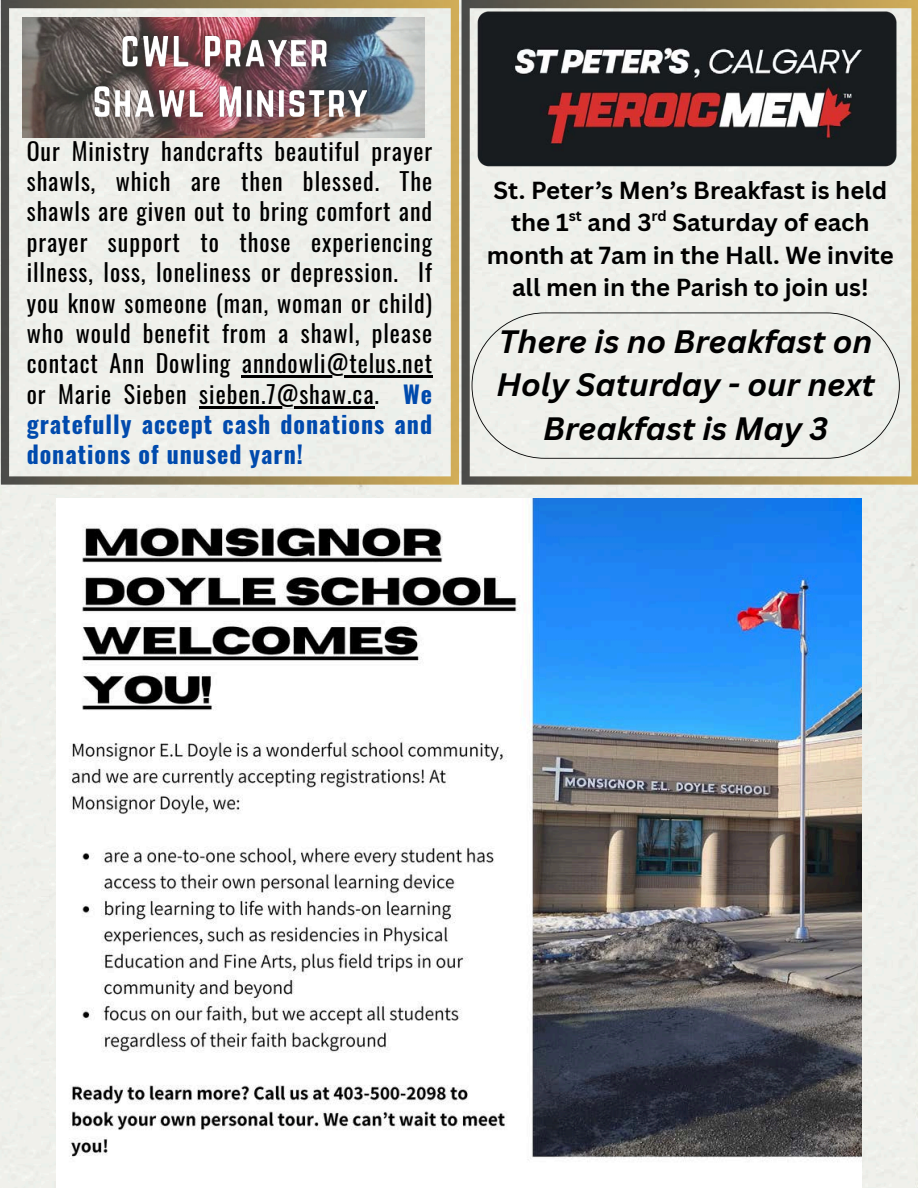
<style>
.page{position:relative;width:918px;height:1188px;background:#f0f0eb}
.page>*{position:absolute;margin:0;border:0;box-sizing:border-box;transform-origin:0 0}
.t1{font:italic 700 31.5px/43.8px "Canva Sans";color:#000;text-align:center}
.t2{font:24px/30.3px "Oswald";letter-spacing:.04em;color:#000;text-align:justify}
.t3{font:700 24px/32.7px "Canva Sans";color:#000;text-align:center}
.t4{font:700 24px/30.3px "Oswald";letter-spacing:.04em;color:#004aad;text-align:justify}
.t5{font:700 14.4px "Canva Sans";color:#000}
.s1{font-weight:400;color:#000}
</style>
<div class="page">
<svg style="left:1px;top:0;width:458px;height:485px;background:#e5e4dc"></svg>
<img style="left:23px;top:17px;width:402px;height:120px">
<img style="left:84px;top:26px;width:295px;height:104px">
<hr style="left:242px;top:376px;width:191px;height:2px;background:#000">
<hr style="left:199px;top:406px;width:176px;height:2px;background:#000">
<img style="left:57px;top:499px;width:804px;height:689px">
<svg style="left:462px;top:0;width:456px;height:485px;background:#9c9792"></svg>
<div style="left:472px;top:312px;width:428px;height:147px;background:#f0f0eb"></div>
<p class="t2" style="left:27px;top:135px;width:407px">Our Ministry handcrafts beautiful prayer shawls, which are then blessed. The shawls are given out to bring comfort and prayer support to those experiencing illness, loss, loneliness or depression. If you know someone (man, woman or child) who would benefit from a shawl, please contact Ann Dowling</p>
<p class="t2" style="left:242px;top:347px;width:192px">anndowli@telus.net</p>
<p class="t2" style="left:27px;top:378px;width:162px">or Marie Sieben</p>
<p class="t4" style="left:27px;top:378px;width:407px;text-indent:173px"><span class="s1">sieben.7@shaw.ca.</span> We gratefully accept cash donations and donations of unused yarn!</p>
<h3 class="t3" style="left:487px;top:173px;width:409px">St. Peter’s Men’s Breakfast is held the 1 and 3 Saturday of each month at 7am in the Hall. We invite all men in the Parish to join us!</h3>
<h3 class="t5" style="left:569px;top:206px;width:15px">st</h3>
<h3 class="t5" style="left:652px;top:206px;width:17px">rd</h3>
<p class="t1" style="left:496px;top:318px;width:380px">There is no Breakfast on<br>Holy Saturday - our next<br>Breakfast is May 3</p>
</div>
